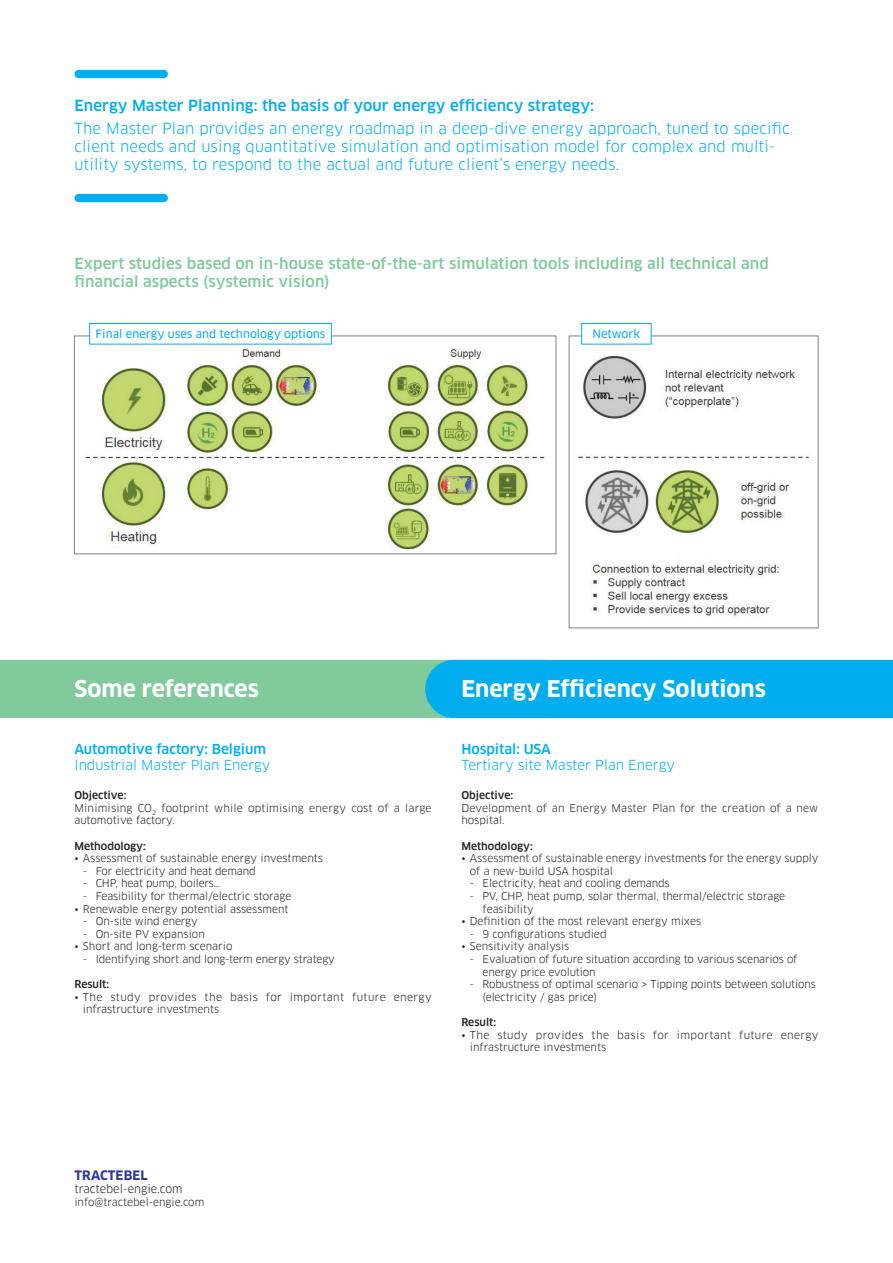
<style>
.page{position:relative;width:893px;height:1263px;background:#fff}
.page>*{position:absolute;margin:0;border:0;box-sizing:border-box;transform-origin:0 0}
.t1{font:700 22.5px "Clan Pro";color:#fff}
.t2{font:15px/18px "Clan Pro";letter-spacing:.01em;color:#00aeef}
.t3{font:500 15px/18px "Clan Pro";letter-spacing:.01em;color:#80ca9c}
.t4{font:500 15px "Clan Pro";letter-spacing:.01em;color:#00aeef}
.t5{font:13.5px "Clan Pro";color:#00aeef}
.t6{font:500 13.5px "Clan Pro";color:#00aeef}
.t7{font:700 12.75px "Clan Pro";letter-spacing:.01em;color:#2b3b97}
.t8{font:11.25px "Clan Pro News";color:#00aeef}
.t9{font:11.25px "Clan Pro";color:#231f20}
.t10{font:10.5px/12.6px "Clan Pro";color:#231f20}
.t11{font:10.5px/12.6px "Clan Pro";letter-spacing:.035em;color:#231f20}
.t12{font:500 10.5px "Clan Pro";color:#231f20}
.s1{font-weight:500}
</style>
<div class="page">
<div style="left:79px;top:70px;width:85px;height:8px;background:#00aeef"></div>
<div style="left:79px;top:194px;width:85px;height:8px;background:#00aeef"></div>
<svg style="left:0;top:660px;width:893px;height:58px;background:#3dbbc6"></svg>
<div style="left:74px;top:336px;width:482px;height:218px;border:1px solid #808285"></div>
<div style="left:569px;top:336px;width:250px;height:292px;border:1px solid #808285"></div>
<div style="left:90px;top:323px;width:241px;height:21px;background:#fff"></div>
<div style="left:89px;top:323px;width:243px;height:21px;border:1px solid #00aeef"></div>
<div style="left:582px;top:323px;width:69px;height:21px;background:#fff"></div>
<div style="left:581px;top:323px;width:70px;height:21px;border:1px solid #00aeef"></div>
<img style="left:86px;top:349px;width:459px;height:199px">
<img style="left:578px;top:355px;width:231px;height:262px">
<h2 class="t4" style="left:74px;top:97px;width:521px">Energy Master Planning: the basis of your energy efficiency strategy:</h2>
<p class="t2" style="left:74px;top:119px;width:717px">The Master Plan provides an energy roadmap in a deep-dive energy approach, tuned to specific client needs and using quantitative simulation and optimisation model for complex and multi&shy;utility systems, to respond to the actual and future client’s energy needs.</p>
<h2 class="t3" style="left:74px;top:254px;width:696px">Expert studies based on in-house state-of-the-art simulation tools including all technical and financial aspects (systemic vision)</h2>
<p class="t8" style="left:96px;top:327px;width:231px">Final energy uses and technology options</p>
<p class="t8" style="left:593px;top:327px;width:49px">Network</p>
<h1 class="t1" style="left:74px;top:675px;width:186px">Some references</h1>
<h1 class="t1" style="left:461px;top:675px;width:306px">Energy Efficiency Solutions</h1>
<p class="t6" style="left:74px;top:741px;width:193px">Automotive factory: Belgium</p>
<p class="t5" style="left:74px;top:757px;width:198px">Industrial Master Plan Energy</p>
<p class="t10" style="left:74px;top:789px;width:359px"><span class="s1">Objective:<br></span>Minimising CO<sub>2</sub> footprint while optimising energy cost of a large automotive factory.</p>
<p class="t12" style="left:74px;top:840px;width:73px">Methodology:</p>
<p class="t10" style="left:74px;top:852px;width:250px">• Assessment of sustainable energy investments</p>
<p class="t10" style="left:83px;top:865px;width:174px">- For electricity and heat demand</p>
<p class="t10" style="left:83px;top:877px;width:139px">- CHP, heat pump, boilers…</p>
<p class="t10" style="left:83px;top:890px;width:210px">- Feasibility for thermal/electric storage</p>
<p class="t10" style="left:74px;top:902px;width:216px">• Renewable energy potential assessment</p>
<p class="t10" style="left:83px;top:915px;width:116px">- On-site wind energy</p>
<p class="t10" style="left:83px;top:928px;width:123px">- On-site PV expansion</p>
<p class="t10" style="left:74px;top:940px;width:159px">• Short and long-term scenario</p>
<p class="t10" style="left:83px;top:953px;width:253px">- Identifying short and long-term energy strategy</p>
<p class="t12" style="left:74px;top:978px;width:36px">Result:</p>
<p class="t11" style="left:83px;top:991px;width:350px;text-indent:-9px">• The study provides the basis for important future energy infrastructure investments</p>
<p class="t6" style="left:461px;top:741px;width:91px">Hospital: USA</p>
<p class="t5" style="left:461px;top:757px;width:215px">Tertiary site Master Plan Energy</p>
<p class="t12" style="left:461px;top:789px;width:54px">Objective:</p>
<p class="t10" style="left:461px;top:802px;width:359px">Development of an Energy Master Plan for the creation of a new hospital.</p>
<p class="t12" style="left:461px;top:840px;width:73px">Methodology:</p>
<p class="t10" style="left:470px;top:852px;width:350px;text-indent:-9px">• Assessment of sustainable energy investments for the energy supply of a new-build USA hospital</p>
<p class="t10" style="left:470px;top:877px;width:201px">- Electricity, heat and cooling demands</p>
<p class="t10" style="left:483px;top:890px;width:304px;text-indent:-13px">- PV, CHP, heat pump, solar thermal, thermal/electric storage feasibility</p>
<p class="t10" style="left:461px;top:915px;width:241px">• Definition of the most relevant energy mixes</p>
<p class="t10" style="left:470px;top:928px;width:138px">- 9 configurations studied</p>
<p class="t10" style="left:461px;top:940px;width:110px">• Sensitivity analysis</p>
<p class="t10" style="left:483px;top:953px;width:316px;text-indent:-13px">- Evaluation of future situation according to various scenarios of energy price evolution</p>
<p class="t10" style="left:483px;top:978px;width:335px;text-indent:-13px">- Robustness of optimal scenario &gt; Tipping points between solutions (electricity / gas price)</p>
<p class="t12" style="left:461px;top:1016px;width:36px">Result:</p>
<p class="t11" style="left:470px;top:1028px;width:350px;text-indent:-9px">• The study provides the basis for important future energy infrastructure investments</p>
<p class="t7" style="left:74px;top:1168px;width:75px">TRACTEBEL</p>
<p class="t9" style="left:74px;top:1182px;width:110px">tractebel-engie.com</p>
<p class="t10" style="left:74px;top:1195px;width:131px">info@tractebel-engie.com</p>
</div>
